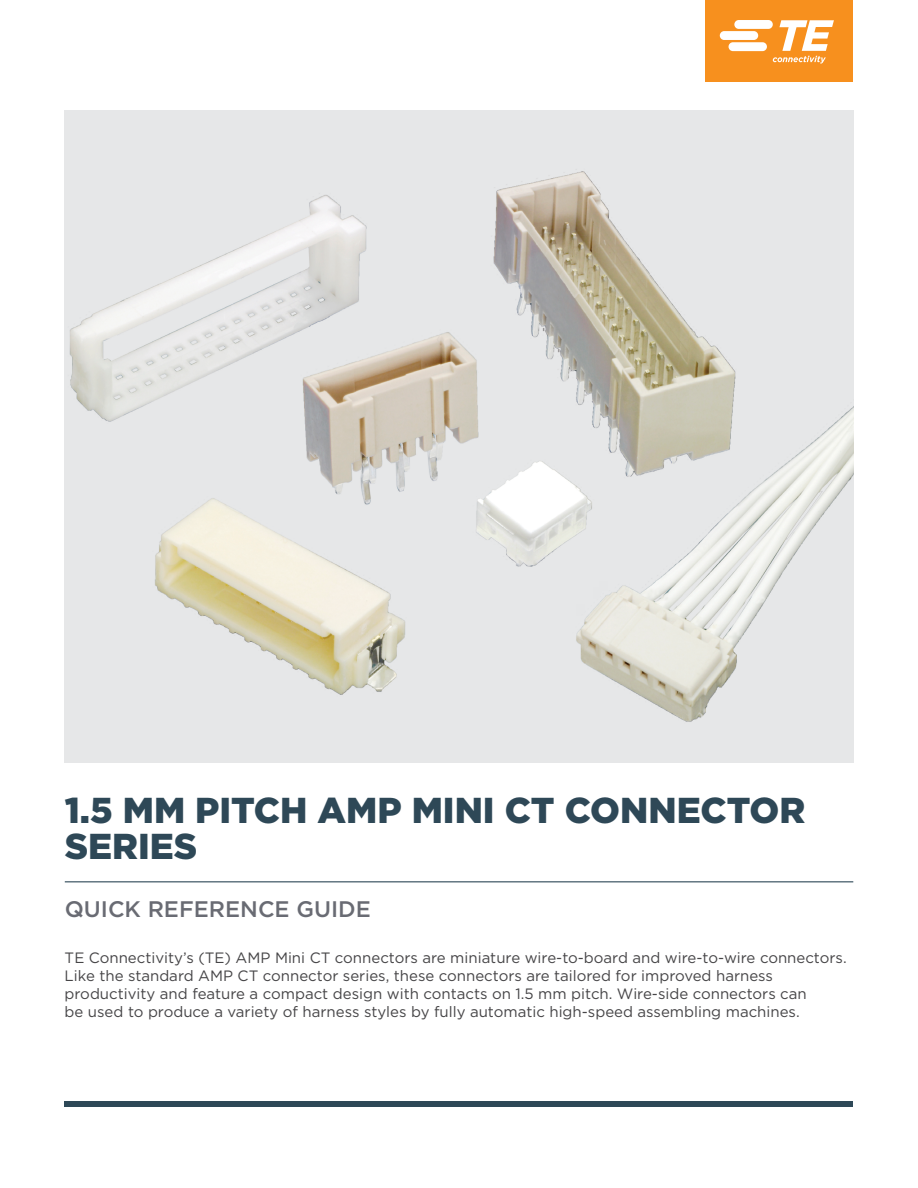
<style>
.page{position:relative;width:918px;height:1188px;background:#fff}
.page>*{position:absolute;margin:0;border:0;box-sizing:border-box;transform-origin:0 0}
.t1{font:900 36px/36px "Gotham";color:#2e4857}
.t2{font:500 22.5px "Gotham";color:#696b73}
.t3{font:15px/18px "Gotham";color:#464547}
</style>
<div class="page">
<img style="left:65px;top:110px;width:788px;height:652px">
<div style="left:65px;top:1101px;width:788px;height:6px;background:#2e4857"></div>
<div style="left:705px;top:0;width:148px;height:82px;background:#f7901e"></div>
<svg style="left:720px;top:20px;width:114px;height:44px"></svg>
<hr style="left:65px;top:881px;width:788px;height:1px;background:#2e4857">
<h1 class="t1" style="left:65px;top:792px;width:742px">1.5 MM PITCH AMP MINI CT CONNECTOR<br>SERIES</h1>
<h2 class="t2" style="left:65px;top:894px;width:308px">QUICK REFERENCE GUIDE</h2>
<p class="t3" style="left:65px;top:948px;width:784px">TE Connectivity’s (TE) AMP Mini CT connectors are miniature wire-to-board and wire-to-wire connectors.<br>Like the standard AMP CT connector series, these connectors are tailored for improved harness productivity and feature a compact design with contacts on 1.5 mm pitch. Wire-side connectors can<br>be used to produce a variety of harness styles by fully automatic high-speed assembling machines.</p>
</div>
